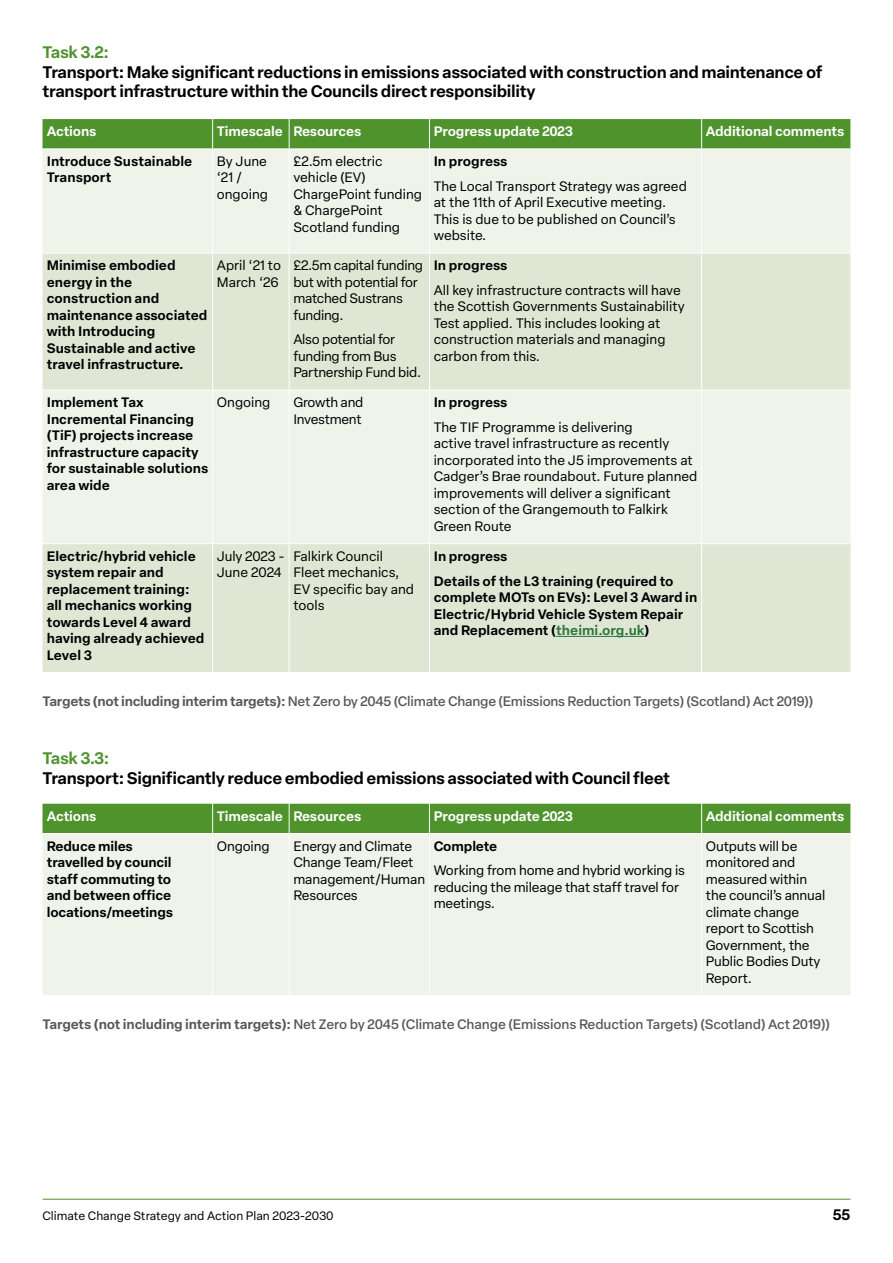
<style>
.page{position:relative;width:893px;height:1263px;background:#fff}
.page>*{position:absolute;margin:0;border:0;box-sizing:border-box;transform-origin:0 0}
.t1{font:600 16.5px/19.5px "Elza Text";letter-spacing:-.02em;color:#000}
.t2{font:600 16.5px "Elza Text";letter-spacing:-.03em;color:#4f932d}
.t3{font:600 15px "Elza Text";color:#000}
.t4{font:13.5px/16.5px "Elza Text";letter-spacing:-.005em;color:#000}
.t5{font:600 13.5px/16.5px "Elza Text";color:#000}
.t6{font:500 13.5px "Elza Text";letter-spacing:-.02em;color:#575756}
.t7{font:600 13.5px "Elza Text";letter-spacing:-.01em;color:#fff}
.t8{font:12px "Elza Text";color:#000}
.s1{color:#2d763c}
.s2{font-weight:600}
</style>
<div class="page">
<hr style="left:43px;top:1199px;width:807px;height:1px;background:#4f932d">
<svg style="left:43px;top:119px;width:807px;height:30px;background:#539532"></svg>
<div style="left:43px;top:150px;width:807px;height:103px;background:#eff3ea"></div>
<svg style="left:43px;top:254px;width:807px;height:418px;background:#e4ebdc"></svg>
<hr style="left:212px;top:119px;width:1px;height:30px;background:#fff">
<hr style="left:289px;top:119px;width:1px;height:30px;background:#fff">
<hr style="left:429px;top:119px;width:1px;height:30px;background:#fff">
<hr style="left:701px;top:119px;width:1px;height:30px;background:#fff">
<hr style="left:212px;top:149px;width:1px;height:104px;background:#fff">
<hr style="left:289px;top:149px;width:1px;height:104px;background:#fff">
<hr style="left:429px;top:149px;width:1px;height:104px;background:#fff">
<hr style="left:701px;top:149px;width:1px;height:104px;background:#fff">
<hr style="left:212px;top:253px;width:1px;height:137px;background:#fff">
<hr style="left:289px;top:253px;width:1px;height:137px;background:#fff">
<hr style="left:429px;top:253px;width:1px;height:137px;background:#fff">
<hr style="left:701px;top:253px;width:1px;height:137px;background:#fff">
<hr style="left:43px;top:390px;width:170px;height:1px;background:#fff">
<hr style="left:213px;top:390px;width:76px;height:1px;background:#fff">
<hr style="left:212px;top:390px;width:1px;height:153px;background:#fff">
<hr style="left:289px;top:390px;width:140px;height:1px;background:#fff">
<hr style="left:289px;top:390px;width:1px;height:153px;background:#fff">
<hr style="left:429px;top:390px;width:273px;height:1px;background:#fff">
<hr style="left:429px;top:390px;width:1px;height:153px;background:#fff">
<hr style="left:702px;top:390px;width:148px;height:1px;background:#fff">
<hr style="left:701px;top:390px;width:1px;height:153px;background:#fff">
<hr style="left:43px;top:543px;width:170px;height:1px;background:#fff">
<hr style="left:213px;top:543px;width:76px;height:1px;background:#fff">
<hr style="left:212px;top:544px;width:1px;height:128px;background:#fff">
<hr style="left:289px;top:543px;width:140px;height:1px;background:#fff">
<hr style="left:289px;top:544px;width:1px;height:128px;background:#fff">
<hr style="left:429px;top:543px;width:273px;height:1px;background:#fff">
<hr style="left:429px;top:544px;width:1px;height:128px;background:#fff">
<hr style="left:702px;top:543px;width:148px;height:1px;background:#fff">
<hr style="left:701px;top:544px;width:1px;height:128px;background:#fff">
<hr style="left:556px;top:636px;width:89px;height:1px;background:#2d763c">
<div style="left:43px;top:834px;width:807px;height:161px;background:#eff3ea"></div>
<div style="left:43px;top:804px;width:807px;height:29px;background:#4f932d"></div>
<hr style="left:212px;top:834px;width:1px;height:161px;background:#fff">
<hr style="left:289px;top:834px;width:1px;height:161px;background:#fff">
<hr style="left:429px;top:834px;width:1px;height:161px;background:#fff">
<hr style="left:701px;top:834px;width:1px;height:161px;background:#fff">
<p class="t2" style="left:43px;top:39px;width:68px">Task 3.2:</p>
<p class="t1" style="left:43px;top:61px;width:782px">Transport: Make significant reductions in emissions associated with construction and maintenance of transport infrastructure within the Councils direct responsibility</p>
<p class="t7" style="left:47px;top:121px;width:51px">Actions</p>
<p class="t7" style="left:217px;top:121px;width:146px">Timescale Resources</p>
<p class="t7" style="left:434px;top:121px;width:141px">Progress update 2023</p>
<p class="t7" style="left:706px;top:121px;width:140px">Additional comments</p>
<p class="t5" style="left:47px;top:152px;width:147px">Introduce Sustainable<br>Transport</p>
<p class="t4" style="left:217px;top:152px;width:53px">By June ‘21 / ongoing</p>
<p class="t4" style="left:293px;top:152px;width:130px">£2.5m electric vehicle (EV)<br>ChargePoint funding &amp; ChargePoint<br>Scotland funding</p>
<p class="t5" style="left:434px;top:152px;width:75px">In progress</p>
<p class="t4" style="left:434px;top:177px;width:255px">The Local Transport Strategy was agreed at the 11th of April Executive meeting.<br>This is due to be published on Council’s website.</p>
<p class="t5" style="left:47px;top:256px;width:162px">Minimise embodied energy in the construction and maintenance associated with Introducing<br>Sustainable and active travel infrastructure.</p>
<p class="t4" style="left:217px;top:256px;width:66px">April ‘21 to<br>March ‘26</p>
<p class="t4" style="left:293px;top:256px;width:131px">£2.5m capital funding but with potential for matched Sustrans funding.</p>
<p class="t4" style="left:293px;top:331px;width:129px">Also potential for funding from Bus<br>Partnership Fund bid.</p>
<p class="t5" style="left:434px;top:256px;width:75px">In progress</p>
<p class="t4" style="left:434px;top:281px;width:252px">All key infrastructure contracts will have the Scottish Governments Sustainability Test applied. This includes looking at construction materials and managing carbon from this.</p>
<p class="t5" style="left:47px;top:393px;width:163px">Implement Tax<br>Incremental Financing (TiF) projects increase infrastructure capacity for sustainable solutions area wide</p>
<p class="t4" style="left:217px;top:393px;width:55px">Ongoing</p>
<p class="t4" style="left:293px;top:393px;width:72px">Growth and<br>Investment</p>
<p class="t5" style="left:434px;top:393px;width:75px">In progress</p>
<p class="t4" style="left:434px;top:418px;width:265px">The TIF Programme is delivering<br>active travel infrastructure as recently incorporated into the J5 improvements at Cadger’s Brae roundabout. Future planned improvements will deliver a significant section of the Grangemouth to Falkirk Green Route</p>
<p class="t5" style="left:47px;top:547px;width:159px">Electric/hybrid vehicle system repair and replacement training: all mechanics working towards Level 4 award having already achieved<br>Level 3</p>
<p class="t4" style="left:217px;top:547px;width:70px">July 2023 -<br>June 2024</p>
<p class="t4" style="left:293px;top:547px;width:122px">Falkirk Council<br>Fleet mechanics,<br>EV specific bay and tools</p>
<p class="t5" style="left:434px;top:543px;width:241px;line-height:24.8px">In progress<br>Details of the L3 training (required to</p>
<p class="t5" style="left:434px;top:588px;width:265px">complete MOTs on EVs): Level 3 Award in<br>Electric/Hybrid Vehicle System Repair and Replacement (<span class="s1">theimi.org.uk</span>)</p>
<p class="t6" style="left:43px;top:691px;width:772px"><span class="s2">Targets (not including interim targets):</span> Net Zero by 2045 (Climate Change (Emissions Reduction Targets) (Scotland) Act 2019))</p>
<p class="t2" style="left:43px;top:745px;width:68px">Task 3.3:</p>
<p class="t1" style="left:43px;top:767px;width:629px">Transport: Significantly reduce embodied emissions associated with Council fleet</p>
<p class="t7" style="left:47px;top:805px;width:51px">Actions</p>
<p class="t7" style="left:217px;top:805px;width:146px">Timescale Resources</p>
<p class="t7" style="left:434px;top:805px;width:141px">Progress update 2023</p>
<p class="t7" style="left:706px;top:805px;width:140px">Additional comments</p>
<p class="t5" style="left:47px;top:837px;width:128px">Reduce miles travelled by council staff commuting to and between office locations/meetings</p>
<p class="t4" style="left:217px;top:837px;width:54px">Ongoing</p>
<p class="t4" style="left:293px;top:837px;width:133px">Energy and Climate<br>Change Team/Fleet management/Human<br>Resources</p>
<p class="t5" style="left:434px;top:837px;width:65px">Complete</p>
<p class="t4" style="left:706px;top:837px;width:121px">Outputs will be monitored and measured within the council’s annual climate change report to Scottish<br>Government, the<br>Public Bodies Duty<br>Report.</p>
<p class="t6" style="left:42px;top:1014px;width:789px"><span class="s2">Targets (not including interim targets):</span> Net Zero by 2045 (Climate Change (Emissions Reduction Targets) (Scotland) Act 2019))</p>
<p class="t4" style="left:434px;top:862px;width:253px">Working from home and hybrid working is reducing the mileage that staff travel for meetings.</p>
<p class="t8" style="left:43px;top:1207px;width:293px">Climate Change Strategy and Action Plan 2023-2030</p>
<p class="t3" style="left:832px;top:1203px;width:20px">55</p>
</div>
